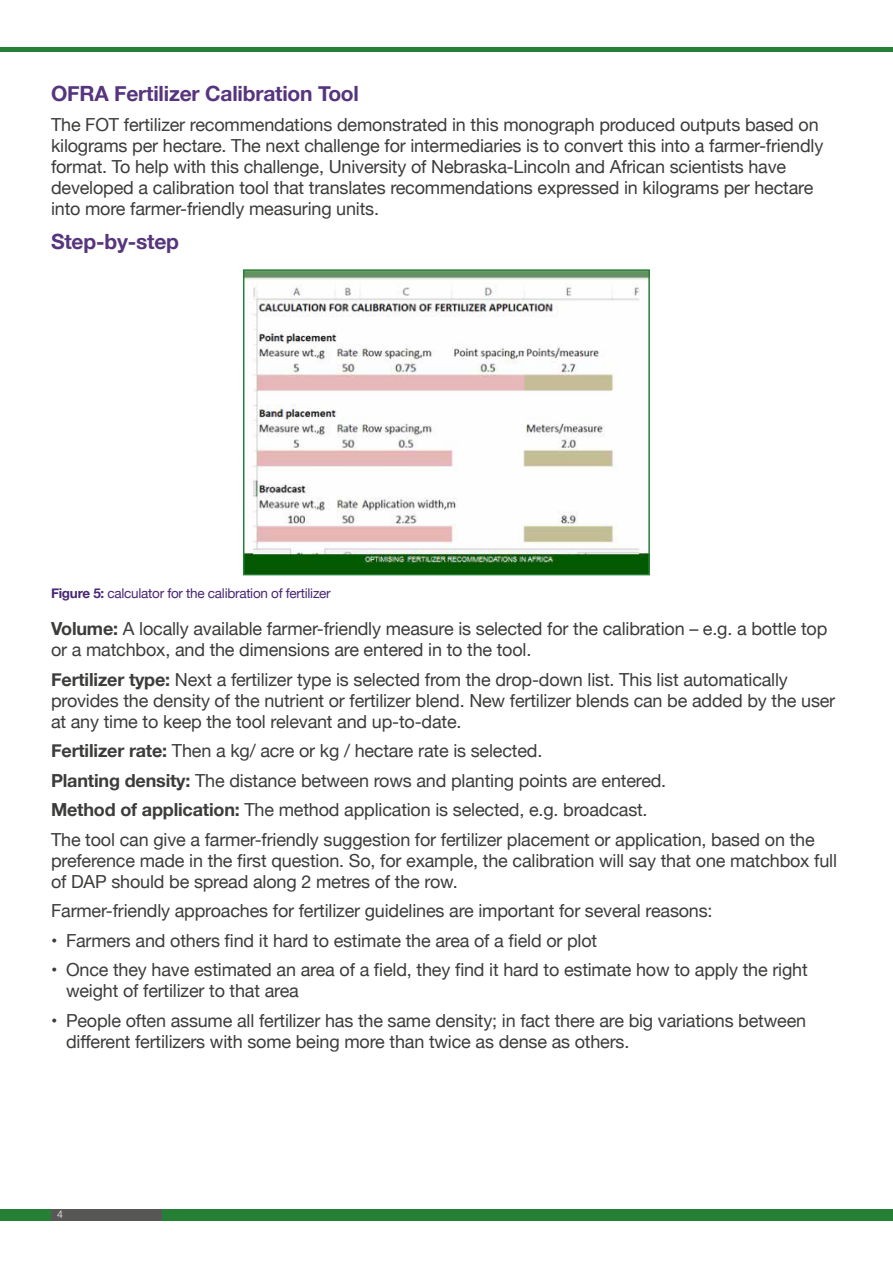
<style>
.page{position:relative;width:893px;height:1263px;background:#fff}
.page>*{position:absolute;margin:0;border:0;box-sizing:border-box;transform-origin:0 0}
.t1{font:700 21px "Helvetica Neue";letter-spacing:-.01em;color:#57357e}
.t2{font:18px/21px "Helvetica Neue";letter-spacing:-.01em;color:#3c3c3b}
.t3{font:13.5px "Helvetica Neue";letter-spacing:-.02em;color:#482775}
.t4{font:300 10.5px "Helvetica Neue";color:#fff}
.s1{font-weight:700}
</style>
<div class="page">
<div style="left:0;top:1209px;width:893px;height:12px;background:#258036"></div>
<div style="left:51px;top:1209px;width:111px;height:12px;background:#575756"></div>
<div style="left:0;top:47px;width:893px;height:5px;background:#258036"></div>
<img style="left:246px;top:272px;width:401px;height:300px">
<div style="left:243px;top:269px;width:407px;height:306px;border:2px solid #258036"></div>
<p class="t1" style="left:51px;top:77px;width:309px">OFRA Fertilizer Calibration Tool</p>
<p class="t2" style="left:51px;top:115px;width:774px">The FOT fertilizer recommendations demonstrated in this monograph produced outputs based on kilograms per hectare. The next challenge for intermediaries is to convert this into a farmer-friendly format. To help with this challenge, University of Nebraska-Lincoln and African scientists have developed a calibration tool that translates recommendations expressed in kilograms per hectare into more farmer-friendly measuring units.</p>
<p class="t1" style="left:51px;top:225px;width:129px">Step-by-step</p>
<p class="t3" style="left:51px;top:583px;width:281px"><span class="s1">Figure 5:</span> calculator for the calibration of fertilizer</p>
<p class="t2" style="left:51px;top:619px;width:778px"><span class="s1">Volume:</span> A locally available farmer-friendly measure is selected for the calibration – e.g. a bottle top or a matchbox, and the dimensions are entered in to the tool.</p>
<p class="t2" style="left:51px;top:670px;width:786px"><span class="s1">Fertilizer type:</span> Next a fertilizer type is selected from the drop-down list. This list automatically provides the density of the nutrient or fertilizer blend. New fertilizer blends can be added by the user at any time to keep the tool relevant and up-to-date.</p>
<p class="t2" style="left:51px;top:737px;width:765px;line-height:29.5px"><span class="s1">Fertilizer rate:</span> Then a kg/ acre or kg / hectare rate is selected.<br><span class="s1">Planting density:</span> The distance between rows and planting points are entered.<br><span class="s1">Method of application:</span> The method application is selected, e.g. broadcast.<br>The tool can give a farmer-friendly suggestion for fertilizer placement or application, based on the</p>
<p class="t2" style="left:51px;top:851px;width:787px">preference made in the first question. So, for example, the calibration will say that one matchbox full of DAP should be spread along 2 metres of the row.</p>
<p class="t2" style="left:51px;top:901px;width:663px">Farmer-friendly approaches for fertilizer guidelines are important for several reasons:</p>
<p class="t2" style="left:51px;top:931px;width:548px">• Farmers and others find it hard to estimate the area of a field or plot</p>
<p class="t2" style="left:66px;top:960px;width:743px;text-indent:-15px">• Once they have estimated an area of a field, they find it hard to estimate how to apply the right weight of fertilizer to that area</p>
<p class="t2" style="left:66px;top:1011px;width:742px;text-indent:-15px">• People often assume all fertilizer has the same density; in fact there are big variations between different fertilizers with some being more than twice as dense as others.</p>
<p class="t4" style="left:57px;top:1206px;width:7px">4</p>
</div>
